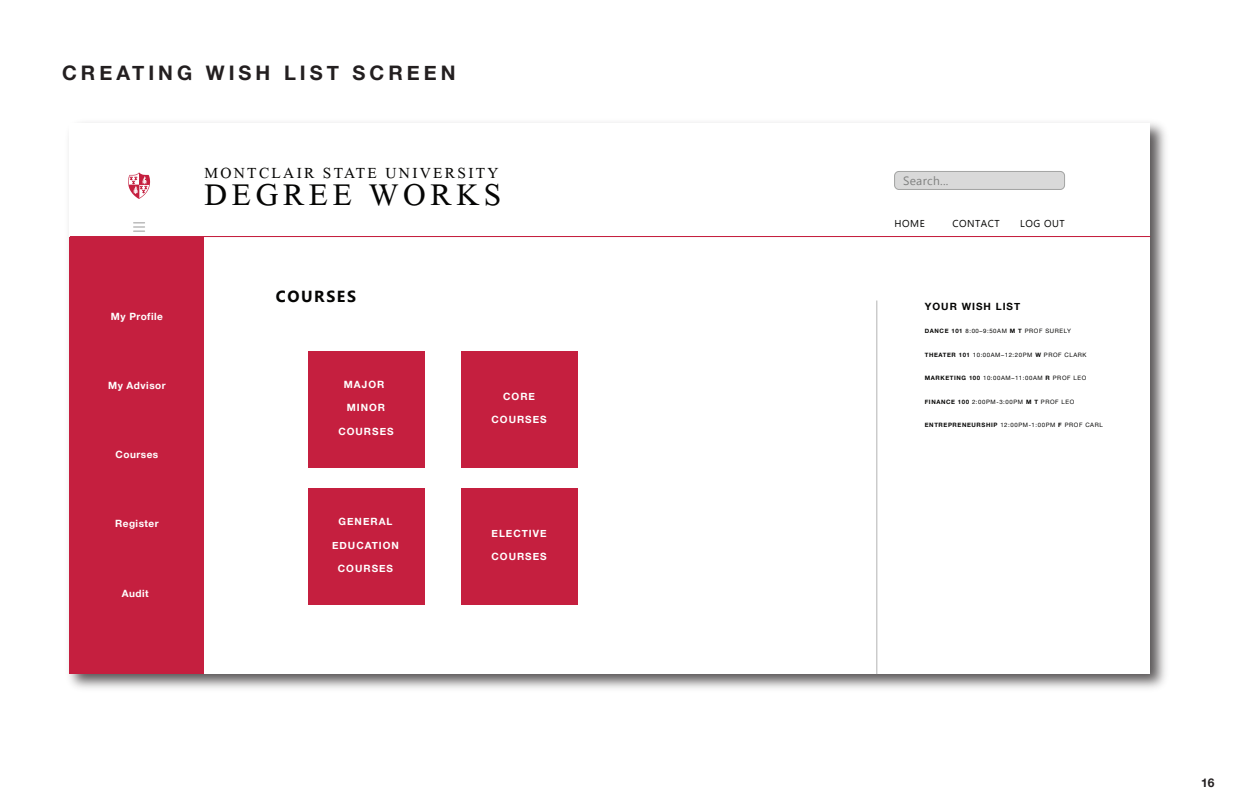
<style>
.page{position:relative;width:1234px;height:811px;background:#fff}
.page>*{position:absolute;margin:0;border:0;box-sizing:border-box;transform-origin:0 0}
.t1{font:47px "Microsoft Himalaya";letter-spacing:.1em;color:#050504}
.t2{font:23px "Microsoft Himalaya";letter-spacing:.1em;color:#050504}
.t3{font:700 20px "Helvetica Neue";letter-spacing:.2em;color:#231f20}
.t4{font:700 16px "Microsoft Tai Le";letter-spacing:.1em;color:#050504}
.t5{font:12px "Microsoft Tai Le";letter-spacing:.025em;color:#808180}
.t6{font:700 12px "Helvetica Neue";color:#231f20}
.t7{font:700 10px "Helvetica Neue";letter-spacing:.1em;color:#fff}
.t8{font:700 10px "Helvetica Neue";letter-spacing:.05em;color:#fff}
.t9{font:10px "Microsoft Tai Le";letter-spacing:.05em;color:#050504}
.t10{font:700 10px "Helvetica Neue";letter-spacing:.1em;color:#050504}
.t11{font:6px "Helvetica Neue";letter-spacing:.1em;color:#050504}
.s1{font-weight:700}
</style>
<div class="page">
<img style="left:69px;top:122px;width:1097px;height:567px">
<div style="left:70px;top:123px;width:1080px;height:550px;background:#fff"></div>
<svg style="left:128px;top:172px;width:22px;height:27px"></svg>
<hr style="left:70px;top:236px;width:1080px;height:1px;background:#c51f3f">
<div style="left:895px;top:171px;width:170px;height:18px;background:#d9d9d9;border-radius:4px"></div>
<div style="left:894px;top:171px;width:171px;height:19px;border:1px solid #808180;border-radius:4px"></div>
<svg style="left:134px;top:222px;width:11px;height:10px"></svg>
<div style="left:69px;top:237px;width:135px;height:436px;background:#c51f3f"></div>
<hr style="left:876px;top:300px;width:1px;height:373px;background:#b3b3b3">
<div style="left:308px;top:351px;width:117px;height:116px;background:#c51f3f"></div>
<div style="left:461px;top:488px;width:117px;height:117px;background:#c51f3f"></div>
<div style="left:461px;top:351px;width:117px;height:116px;background:#c51f3f"></div>
<div style="left:308px;top:488px;width:116px;height:117px;background:#c51f3f"></div>
<h3 class="t3" style="left:62px;top:57px;width:395px">CREATING WISH LIST SCREEN</h3>
<h2 class="t2" style="left:204px;top:156px;width:296px">MONTCLAIR STATE UNIVERSITY</h2>
<h1 class="t1" style="left:204px;top:161px;width:298px">DEGREE WORKS</h1>
<h3 class="t8" style="left:111px;top:308px;width:54px">My Profile</h3>
<h3 class="t8" style="left:108px;top:377px;width:59px">My Advisor</h3>
<h3 class="t8" style="left:116px;top:446px;width:44px">Courses</h3>
<h3 class="t8" style="left:115px;top:515px;width:45px">Register</h3>
<h3 class="t7" style="left:122px;top:584px;width:28px">Audit</h3>
<h3 class="t4" style="left:276px;top:286px;width:82px">COURSES</h3>
<h3 class="t7" style="left:344px;top:376px;width:42px">MAJOR</h3>
<h3 class="t7" style="left:347px;top:400px;width:40px">MINOR</h3>
<h3 class="t7" style="left:338px;top:423px;width:57px">COURSES</h3>
<h3 class="t7" style="left:339px;top:513px;width:55px">GENERAL</h3>
<h3 class="t7" style="left:332px;top:537px;width:68px">EDUCATION</h3>
<h3 class="t7" style="left:338px;top:560px;width:57px">COURSES</h3>
<h3 class="t7" style="left:503px;top:388px;width:33px">CORE</h3>
<h3 class="t7" style="left:491px;top:411px;width:57px">COURSES</h3>
<h3 class="t7" style="left:492px;top:525px;width:57px">ELECTIVE</h3>
<h3 class="t7" style="left:491px;top:548px;width:57px">COURSES</h3>
<h3 class="t5" style="left:903px;top:174px;width:47px">Search...</h3>
<h3 class="t9" style="left:895px;top:217px;width:32px">HOME</h3>
<h3 class="t9" style="left:952px;top:217px;width:49px">CONTACT</h3>
<h3 class="t9" style="left:1020px;top:217px;width:46px">LOG OUT</h3>
<h3 class="t10" style="left:925px;top:298px;width:97px">YOUR WISH LIST</h3>
<p class="t11" style="left:925px;top:326px;width:148px"><span class="s1">DANCE 101</span> 8:00–9:50AM <span class="s1">M T</span> PROF SURELY</p>
<p class="t11" style="left:925px;top:350px;width:163px"><span class="s1">THEATER 101</span> 10:00AM–12:20PM <span class="s1">W</span> PROF CLARK</p>
<p class="t11" style="left:925px;top:373px;width:163px"><span class="s1">MARKETING 100</span> 10:00AM–11:00AM <span class="s1">R</span> PROF LEO</p>
<p class="t11" style="left:925px;top:397px;width:151px"><span class="s1">FINANCE 100</span> 2:00PM-3:00PM <span class="s1">M T</span> PROF LEO</p>
<p class="t11" style="left:925px;top:420px;width:180px"><span class="s1">ENTREPRENEURSHIP</span> 12:00PM-1:00PM <span class="s1">F</span> PROF CARL</p>
<h3 class="t6" style="left:1201px;top:773px;width:15px">16</h3>
</div>
